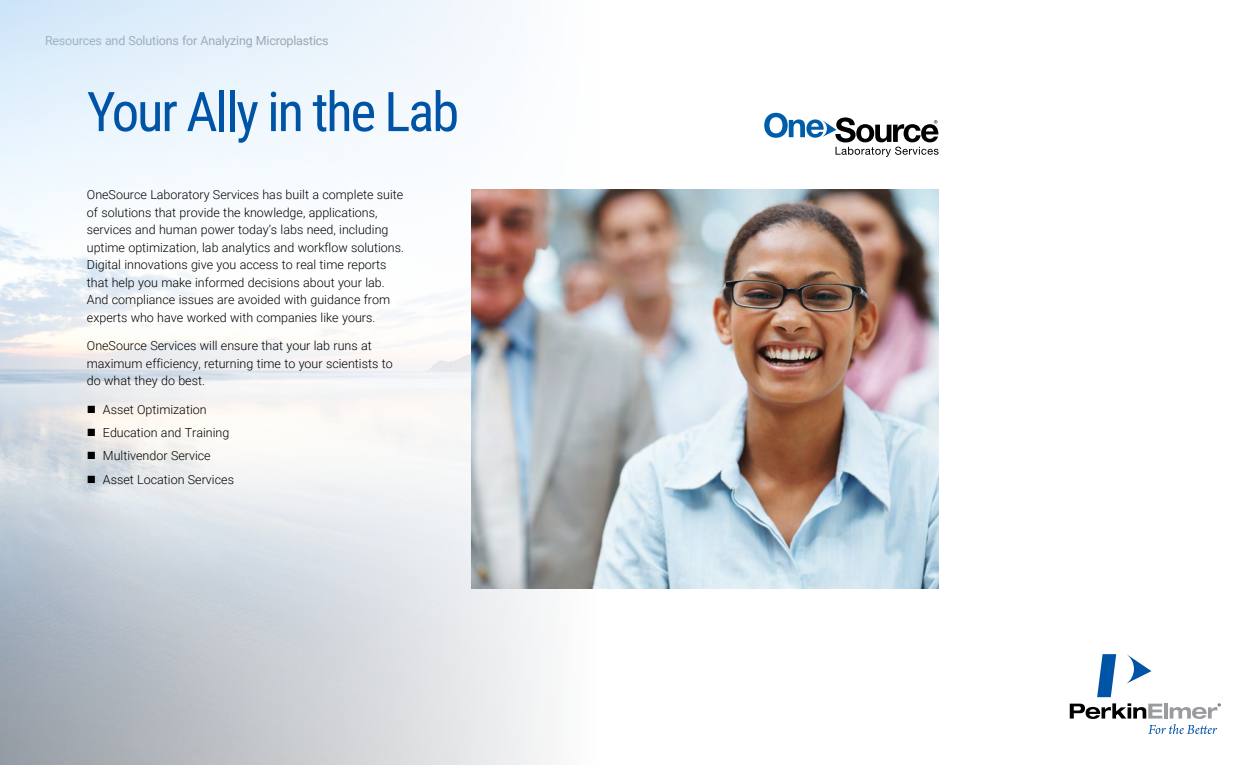
<style>
.page{position:relative;width:1260px;height:765px;background:#fff}
.page>*{position:absolute;margin:0;border:0;box-sizing:border-box;transform-origin:0 0}
.t1{font:54.75px "Roboto Condensed";letter-spacing:-.04em;color:#0054a6}
.t2{font:300 12.5px/17.5px "Roboto";color:#000}
.t3{font:12.5px "Roboto";letter-spacing:-.015em;color:#999b9e}
</style>
<div class="page">
<svg style="left:1127px;top:654px;width:24px;height:30px"></svg>
<svg style="left:1097px;top:654px;width:19px;height:43px"></svg>
<svg style="left:1070px;top:703px;width:151px;height:31px"></svg>
<img style="left:0;top:0;width:546px;height:765px">
<img style="left:472px;top:189px;width:467px;height:400px">
<svg style="left:764px;top:113px;width:175px;height:44px"></svg>
<p class="t3" style="left:45px;top:32px;width:285px">Resources and Solutions for Analyzing Microplastics</p>
<h1 class="t1" style="left:87px;top:73px;width:374px">Your Ally in the Lab</h1>
<p class="t2" style="left:87px;top:186px;width:319px">OneSource Laboratory Services has built a complete suite of solutions that provide the knowledge, applications, services and human power today’s labs need, including uptime optimization, lab analytics and workflow solutions.<br>Digital innovations give you access to real time reports that help you make informed decisions about your lab.<br>And compliance issues are avoided with guidance from experts who have worked with companies like yours.</p>
<p class="t2" style="left:87px;top:337px;width:307px">OneSource Services will ensure that your lab runs at maximum efficiency, returning time to your scientists to do what they do best.</p>
<p class="t2" style="left:87px;top:401px;width:121px">■ Asset Optimization</p>
<p class="t2" style="left:87px;top:424px;width:144px">■ Education and Training</p>
<p class="t2" style="left:87px;top:447px;width:125px">■ Multivendor Service</p>
<p class="t2" style="left:87px;top:470px;width:149px">■ Asset Location Services</p>
</div>
